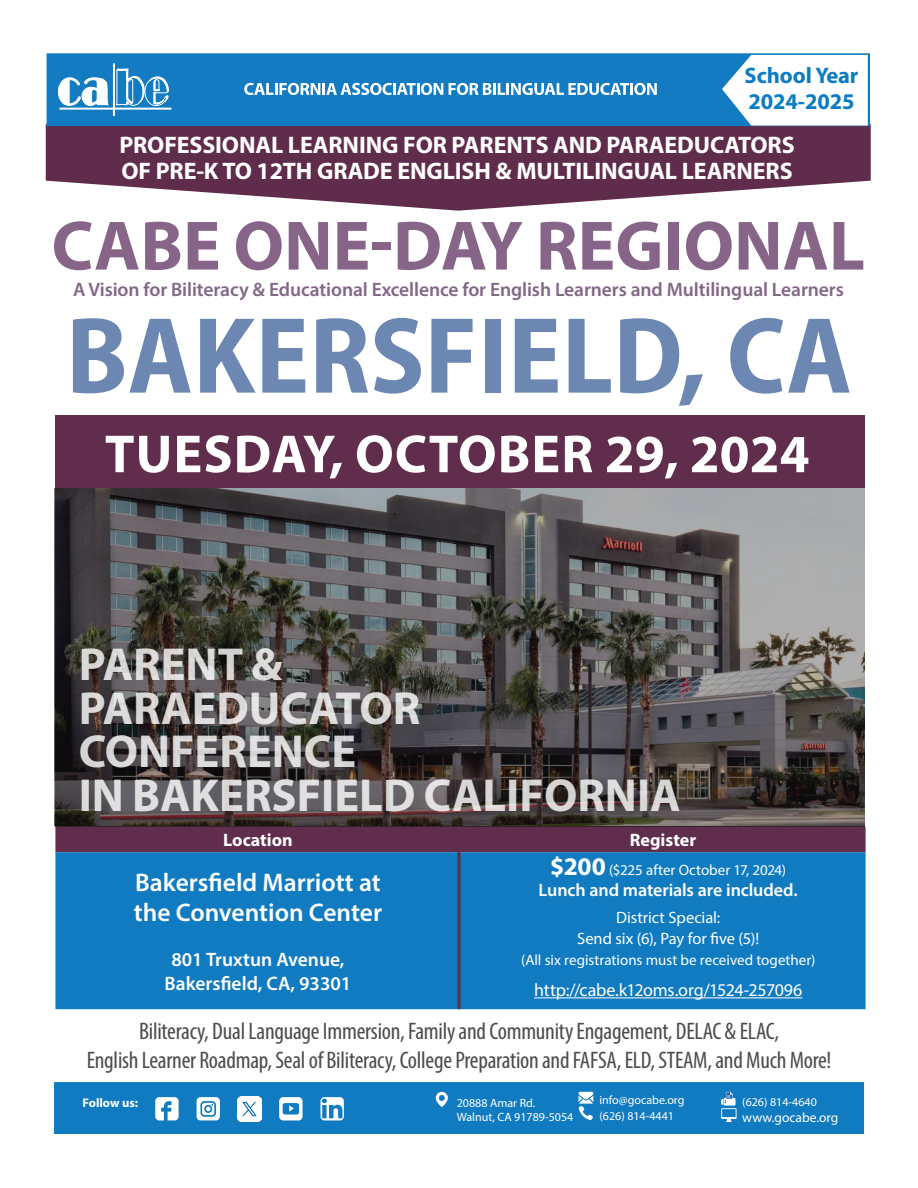
<style>
.page{position:relative;width:918px;height:1188px;background:#fff}
.page>*{position:absolute;margin:0;border:0;box-sizing:border-box;transform-origin:0 0}
.Subhead_English_H1{font:700 semi-condensed 109.5px "Myriad Pro";color:#6c88b2}
.TOC_Body_Text_Spanish{font:700 70.5px "Myriad Pro";color:#876589}
.Text_-_English{font:700 54px "Myriad Pro";letter-spacing:.02em;color:#fff}
.t1{font:700 46.5px/43.5px "Myriad Pro";color:#fff}
.Text_-_English-2{font:600 25.5px "Myriad Pro";color:#fff}
.Text_-_English-3{font:condensed 24px "Myriad Pro";letter-spacing:-.01em;color:#4b4c4d}
.t2{font:700 24px "Myriad Pro";letter-spacing:-.005em;color:#fff}
.t3{font:700 22.5px "Myriad Pro";letter-spacing:-.005em;color:#0d7cc1}
.t4{font:600 19.5px "Myriad Pro";letter-spacing:-.005em;color:#826787}
.Text_-_English-4{font:600 19.5px "Myriad Pro";color:#fff}
.Text_-_English-5{font:18px "Myriad Pro";letter-spacing:-.01em;color:#fff}
.Text_-_English-6{font:600 18px "Myriad Pro";letter-spacing:-.005em;color:#fff}
.Text_-_English-7{font:700 18px "Myriad Pro";color:#fff}
.Text_-_English-8{font:16.5px "Myriad Pro";letter-spacing:-.005em;color:#fff}
.Text_-_English-9{font:15px "Myriad Pro";color:#fff}
.t5{font:13.5px "Myriad Pro";color:#fff}
.t6{font:700 12.45px "Myriad Pro";color:#fff}
.t7{font:12px/14.4px "Myriad Pro";color:#fff}
.s1{font-weight:700;font-size:25.5px}
</style>
<div class="page">
<img style="left:55px;top:488px;width:809px;height:337px">
<div style="left:55px;top:416px;width:809px;height:72px;background:#612d4c"></div>
<div style="left:55px;top:827px;width:811px;height:25px;background:#612d4c"></div>
<div style="left:55px;top:852px;width:811px;height:157px;background:#107bc1"></div>
<div style="left:54px;top:1082px;width:810px;height:52px;background:#107bc1;border:2px solid #107bc1"></div>
<svg style="left:436px;top:1092px;width:12px;height:15px"></svg>
<svg style="left:579px;top:1092px;width:14px;height:28px"></svg>
<svg style="left:721px;top:1092px;width:16px;height:30px"></svg>
<svg style="left:155px;top:1097px;width:24px;height:23px"></svg>
<svg style="left:197px;top:1097px;width:23px;height:23px"></svg>
<svg style="left:279px;top:1097px;width:24px;height:23px"></svg>
<svg style="left:321px;top:1097px;width:23px;height:23px"></svg>
<svg style="left:46px;top:124px;width:825px;height:87px;fill:#602c4b"></svg>
<div style="left:47px;top:54px;width:822px;height:71px;background:#127bc1"></div>
<div style="left:47px;top:53px;width:823px;height:73px;border:1px solid #127bc1"></div>
<svg style="left:58px;top:64px;width:113px;height:52px"></svg>
<svg style="left:722px;top:55px;width:146px;height:71px;background:#e5f0f8"></svg>
<hr style="left:458px;top:852px;width:2px;height:157px;background:#5a314b">
<svg style="left:244px;top:83px;width:199px;height:12px"></svg>
<svg style="left:449px;top:83px;width:208px;height:12px"></svg>
<img style="left:238px;top:1097px;width:24px;height:24px">
<hr style="left:534px;top:997px;width:268px;height:1px;background:#fff">
<p class="t3" style="left:745px;top:61px;width:115px">School Year</p>
<p class="t3" style="left:748px;top:86px;width:108px">2024-2025</p>
<p class="t2" style="left:119px;top:130px;width:677px">PROFESSIONAL LEARNING FOR PARENTS AND PARAEDUCATORS</p>
<p class="t2" style="left:121px;top:155px;width:673px">OF PRE-K TO 12TH GRADE ENGLISH &amp; MULTILINGUAL LEARNERS</p>
<p class="TOC_Body_Text_Spanish" style="left:52px;top:200px;width:815px">CABE ONE-DAY REGIONAL</p>
<p class="t4" style="left:73px;top:277px;width:772px">A Vision for Biliteracy &amp; Educational Excellence for English Learners and Multilingual Learners</p>
<p class="Subhead_English_H1" style="left:66px;top:285px;width:788px">BAKERSFIELD, CA</p>
<p class="Text_-_English" style="left:105px;top:419px;width:706px">TUESDAY, OCTOBER 29, 2024</p>
<h3 class="t1" style="left:78px;top:641px;width:604px">PARENT &amp;<br>PARAEDUCATOR<br>CONFERENCE<br>IN BAKERSFIELD CALIFORNIA</h3>
<p class="Text_-_English-7" style="left:223px;top:828px;width:71px">Location</p>
<p class="Text_-_English-7" style="left:630px;top:828px;width:68px">Register</p>
<p class="Text_-_English-2" style="left:135px;top:866px;width:247px">Bakersfield Marriott at</p>
<p class="Text_-_English-2" style="left:134px;top:897px;width:250px">the Convention Center</p>
<p class="Text_-_English-4" style="left:171px;top:947px;width:175px">801 Truxtun Avenue,</p>
<p class="Text_-_English-4" style="left:165px;top:971px;width:188px">Bakersfield, CA, 93301</p>
<p class="Text_-_English-9" style="left:550px;top:860px;width:237px"><span class="s1">$200</span> ($225 after October 17, 2024)</p>
<p class="Text_-_English-6" style="left:539px;top:878px;width:261px">Lunch and materials are included.</p>
<p class="Text_-_English-8" style="left:616px;top:907px;width:106px">District Special:</p>
<p class="Text_-_English-8" style="left:577px;top:928px;width:183px">Send six (6), Pay for five (5)!</p>
<p class="Text_-_English-9" style="left:521px;top:950px;width:296px">(All six registrations must be received together)</p>
<p class="Text_-_English-5" style="left:534px;top:979px;width:270px">http://cabe.k12oms.org/1524-257096</p>
<p class="Text_-_English-3" style="left:139px;top:1016px;width:642px">Biliteracy, Dual Language Immersion, Family and Community Engagement, DELAC &amp; ELAC,</p>
<p class="Text_-_English-3" style="left:87px;top:1045px;width:746px">English Learner Roadmap, Seal of Biliteracy, College Preparation and FAFSA, ELD, STEAM, and Much More!</p>
<p class="t6" style="left:83px;top:1094px;width:57px">Follow us:</p>
<p class="t7" style="left:457px;top:1096px;width:118px">20888 Amar Rd.<br>Walnut, CA 91789-5054</p>
<p class="t7" style="left:600px;top:1092px;width:87px">info@gocabe.org</p>
<p class="t7" style="left:600px;top:1109px;width:76px">(626) 814-4441</p>
<p class="t7" style="left:742px;top:1094px;width:76px">(626) 814-4640</p>
<p class="t5" style="left:742px;top:1109px;width:98px">www.gocabe.org</p>
</div>
